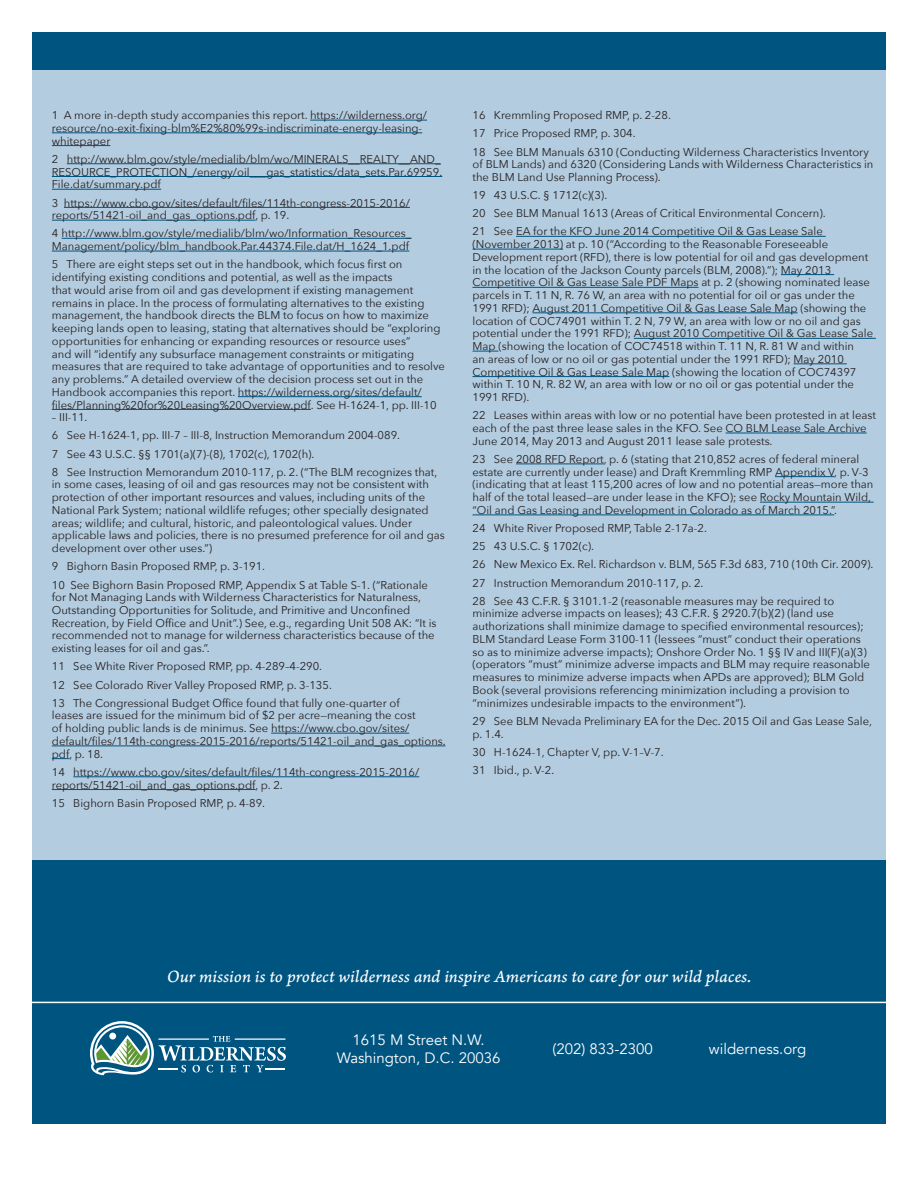
<style>
.page{position:relative;width:918px;height:1188px;background:#fff}
.page>*{position:absolute;margin:0;border:0;box-sizing:border-box;transform-origin:0 0}
.t1{font:18px "Arno Pro Italic Caption";letter-spacing:-.005em;color:#fff}
.t2{font:15px/18px "Avenir";color:#fff;text-align:center}
.t3{font:11.25px/12.8px "Avenir Next";color:#231f20}
</style>
<div class="page">
<div style="left:32px;top:32px;width:854px;height:1092px;background:#005480"></div>
<hr style="left:0;top:1002px;width:918px;height:1px;background:#fff">
<svg style="left:90px;top:1021px;width:196px;height:54px"></svg>
<div style="left:32px;top:70px;width:854px;height:790px;background:#b4ccdf"></div>
<hr style="left:310px;top:120px;width:117px;height:1px;background:#005480">
<hr style="left:52px;top:133px;width:370px;height:1px;background:#005480">
<hr style="left:52px;top:145px;width:58px;height:1px;background:#005480">
<hr style="left:67px;top:163px;width:374px;height:1px;background:#005480">
<hr style="left:52px;top:176px;width:390px;height:1px;background:#005480">
<hr style="left:52px;top:189px;width:109px;height:1px;background:#005480">
<hr style="left:64px;top:207px;width:346px;height:1px;background:#005480">
<hr style="left:52px;top:220px;width:204px;height:1px;background:#005480">
<hr style="left:62px;top:238px;width:349px;height:1px;background:#005480">
<hr style="left:52px;top:251px;width:357px;height:1px;background:#005480">
<hr style="left:238px;top:396px;width:184px;height:1px;background:#005480">
<hr style="left:52px;top:409px;width:259px;height:1px;background:#005480">
<hr style="left:271px;top:733px;width:138px;height:1px;background:#005480">
<hr style="left:52px;top:746px;width:394px;height:1px;background:#005480">
<svg style="left:52px;top:758px;width:17px;height:1px"></svg>
<hr style="left:73px;top:777px;width:346px;height:1px;background:#005480">
<hr style="left:52px;top:789px;width:204px;height:1px;background:#005480">
<hr style="left:516px;top:236px;width:310px;height:1px;background:#005480">
<hr style="left:472px;top:249px;width:91px;height:1px;background:#005480">
<hr style="left:781px;top:274px;width:53px;height:1px;background:#005480">
<hr style="left:472px;top:287px;width:227px;height:1px;background:#005480">
<hr style="left:532px;top:313px;width:266px;height:1px;background:#005480">
<hr style="left:634px;top:338px;width:242px;height:1px;background:#005480">
<svg style="left:472px;top:351px;width:26px;height:1px"></svg>
<hr style="left:794px;top:364px;width:53px;height:1px;background:#005480">
<hr style="left:472px;top:376px;width:197px;height:1px;background:#005480">
<hr style="left:726px;top:433px;width:141px;height:1px;background:#005480">
<hr style="left:516px;top:464px;width:88px;height:1px;background:#005480">
<hr style="left:775px;top:476px;width:59px;height:1px;background:#005480">
<hr style="left:760px;top:502px;width:114px;height:1px;background:#005480">
<hr style="left:472px;top:515px;width:362px;height:1px;background:#005480">
<p class="t3" style="left:52px;top:108px;width:377px">1 A more in-depth study accompanies this report. https://wilderness.org/ resource/no-exit-fixing-blm%E2%80%99s-indiscriminate-energy-leasing&shy;whitepaper</p>
<p class="t3" style="left:52px;top:152px;width:392px">2 http://www.blm.gov/style/medialib/blm/wo/MINERALS__REALTY__AND_<br>RESOURCE_PROTECTION_/energy/oil___gas_statistics/data_sets.Par.69959.<br>File.dat/summary.pdf</p>
<p class="t3" style="left:52px;top:196px;width:360px">3 https://www.cbo.gov/sites/default/files/114th-congress-2015-2016/ reports/51421-oil_and_gas_options.pdf, p. 19.</p>
<p class="t3" style="left:52px;top:227px;width:361px">4 http://www.blm.gov/style/medialib/blm/wo/Information_Resources_<br>Management/policy/blm_handbook.Par.44374.File.dat/H_1624_1.pdf</p>
<p class="t3" style="left:52px;top:258px;width:395px">5 There are eight steps set out in the handbook, which focus first on identifying existing conditions and potential, as well as the impacts<br>that would arise from oil and gas development if existing management remains in place. In the process of formulating alternatives to the existing management, the handbook directs the BLM to focus on how to maximize keeping lands open to leasing, stating that alternatives should be “exploring opportunities for enhancing or expanding resources or resource uses”<br>and will “identify any subsurface management constraints or mitigating measures that are required to take advantage of opportunities and to resolve any problems.” A detailed overview of the decision process set out in the Handbook accompanies this report. https://wilderness.org/sites/default/ files/Planning%20for%20Leasing%20Overview.pdf. See H-1624-1, pp. III-10</p>
<p class="t3" style="left:52px;top:408px;width:387px;line-height:18.1px">– III-11.<br>6 See H-1624-1, pp. III-7 – III-8, Instruction Memorandum 2004-089.<br>7 See 43 U.S.C. §§ 1701(a)(7)-(8), 1702(c), 1702(h).<br>8 See Instruction Memorandum 2010-117, p. 2. (“The BLM recognizes that,</p>
<p class="t3" style="left:52px;top:478px;width:395px">in some cases, leasing of oil and gas resources may not be consistent with protection of other important resources and values, including units of the National Park System; national wildlife refuges; other specially designated areas; wildlife; and cultural, historic, and paleontological values. Under applicable laws and policies, there is no presumed preference for oil and gas development over other uses.”)</p>
<p class="t3" style="left:52px;top:557px;width:378px;line-height:18.1px">9 Bighorn Basin Proposed RMP, p. 3-191.<br>10 See Bighorn Basin Proposed RMP, Appendix S at Table S-1. (“Rationale</p>
<p class="t3" style="left:52px;top:590px;width:386px">for Not Managing Lands with Wilderness Characteristics for Naturalness, Outstanding Opportunities for Solitude, and Primitive and Unconfined Recreation, by Field Office and Unit”.) See, e.g., regarding Unit 508 AK: “It is recommended not to manage for wilderness characteristics because of the existing leases for oil and gas.”.</p>
<p class="t3" style="left:52px;top:657px;width:349px;line-height:18.1px">11 See White River Proposed RMP, pp. 4-289–4-290.<br>12 See Colorado River Valley Proposed RMP, p. 3-135.<br>13 The Congressional Budget Office found that fully one-quarter of</p>
<p class="t3" style="left:52px;top:709px;width:395px">leases are issued for the minimum bid of $2 per acre—meaning the cost<br>of holding public lands is de minimus. See https://www.cbo.gov/sites/ default/files/114th-congress-2015-2016/reports/51421-oil_and_gas_options. pdf, p. 18.</p>
<p class="t3" style="left:52px;top:765px;width:369px">14 https://www.cbo.gov/sites/default/files/114th-congress-2015-2016/ reports/51421-oil_and_gas_options.pdf, p. 2.</p>
<p class="t3" style="left:52px;top:796px;width:215px">15 Bighorn Basin Proposed RMP, p. 4-89.</p>
<p class="t3" style="left:472px;top:106px;width:398px;line-height:18.1px">16 Kremmling Proposed RMP, p. 2-28.<br>17 Price Proposed RMP, p. 304.<br>18 See BLM Manuals 6310 (Conducting Wilderness Characteristics Inventory</p>
<p class="t3" style="left:472px;top:158px;width:402px">of BLM Lands) and 6320 (Considering Lands with Wilderness Characteristics in the BLM Land Use Planning Process).</p>
<p class="t3" style="left:472px;top:186px;width:355px;line-height:18.1px">19 43 U.S.C. § 1712(c)(3).<br>20 See BLM Manual 1613 (Areas of Critical Environmental Concern).<br>21 See EA for the KFO June 2014 Competitive Oil &amp; Gas Lease Sale</p>
<p class="t3" style="left:472px;top:237px;width:402px">(November 2013) at p. 10 (“According to the Reasonable Foreseeable Development report (RFD), there is low potential for oil and gas development in the location of the Jackson County parcels (BLM, 2008).”); May 2013<br>Competitive Oil &amp; Gas Lease Sale PDF Maps at p. 2 (showing nominated lease parcels in T. 11 N, R. 76 W, an area with no potential for oil or gas under the 1991 RFD); August 2011 Competitive Oil &amp; Gas Lease Sale Map (showing the location of COC74901 within T. 2 N, 79 W, an area with low or no oil and gas potential under the 1991 RFD); August 2010 Competitive Oil &amp; Gas Lease Sale Map (showing the location of COC74518 within T. 11 N, R. 81 W and within<br>an areas of low or no oil or gas potential under the 1991 RFD); May 2010<br>Competitive Oil &amp; Gas Lease Sale Map (showing the location of COC74397 within T. 10 N, R. 82 W, an area with low or no oil or gas potential under the 1991 RFD).</p>
<p class="t3" style="left:472px;top:409px;width:405px">22 Leases within areas with low or no potential have been protested in at least each of the past three lease sales in the KFO. See CO BLM Lease Sale Archive<br>June 2014, May 2013 and August 2011 lease sale protests.</p>
<p class="t3" style="left:472px;top:452px;width:402px">23 See 2008 RFD Report, p. 6 (stating that 210,852 acres of federal mineral estate are currently under lease) and Draft Kremmling RMP Appendix V, p. V-3 (indicating that at least 115,200 acres of low and no potential areas—more than half of the total leased—are under lease in the KFO); see Rocky Mountain Wild, “Oil and Gas Leasing and Development in Colorado as of March 2015.”.</p>
<p class="t3" style="left:472px;top:519px;width:402px;line-height:18.1px">24 White River Proposed RMP, Table 2-17a-2.<br>25 43 U.S.C. § 1702(c).<br>26 New Mexico Ex. Rel. Richardson v. BLM, 565 F.3d 683, 710 (10th Cir. 2009).<br>27 Instruction Memorandum 2010-117, p. 2.<br>28 See 43 C.F.R. § 3101.1-2 (reasonable measures may be required to</p>
<p class="t3" style="left:472px;top:607px;width:399px">minimize adverse impacts on leases); 43 C.F.R. § 2920.7(b)(2) (land use authorizations shall minimize damage to specified environmental resources); BLM Standard Lease Form 3100-11 (lessees “must” conduct their operations so as to minimize adverse impacts); Onshore Order No. 1 §§ IV and III(F)(a)(3) (operators “must” minimize adverse impacts and BLM may require reasonable measures to minimize adverse impacts when APDs are approved); BLM Gold Book (several provisions referencing minimization including a provision to “minimizes undesirable impacts to the environment”).</p>
<p class="t3" style="left:472px;top:714px;width:401px">29 See BLM Nevada Preliminary EA for the Dec. 2015 Oil and Gas Lease Sale, p. 1.4.</p>
<p class="t3" style="left:472px;top:742px;width:193px;line-height:18.1px">30 H-1624-1, Chapter V, pp. V-1–V-7.<br>31 Ibid., p. V-2.</p>
<h1 class="t1" style="left:167px;top:966px;width:586px">Our mission is to protect wilderness and inspire Americans to care for our wild places.</h1>
<h2 class="t2" style="left:337px;top:1031px;width:165px">1615 M Street N.W.<br>Washington, D.C. 20036</h2>
<h2 class="t2" style="left:553px;top:1040px;width:102px">(202) 833-2300</h2>
<h2 class="t2" style="left:709px;top:1040px;width:99px">wilderness.org</h2>
</div>
